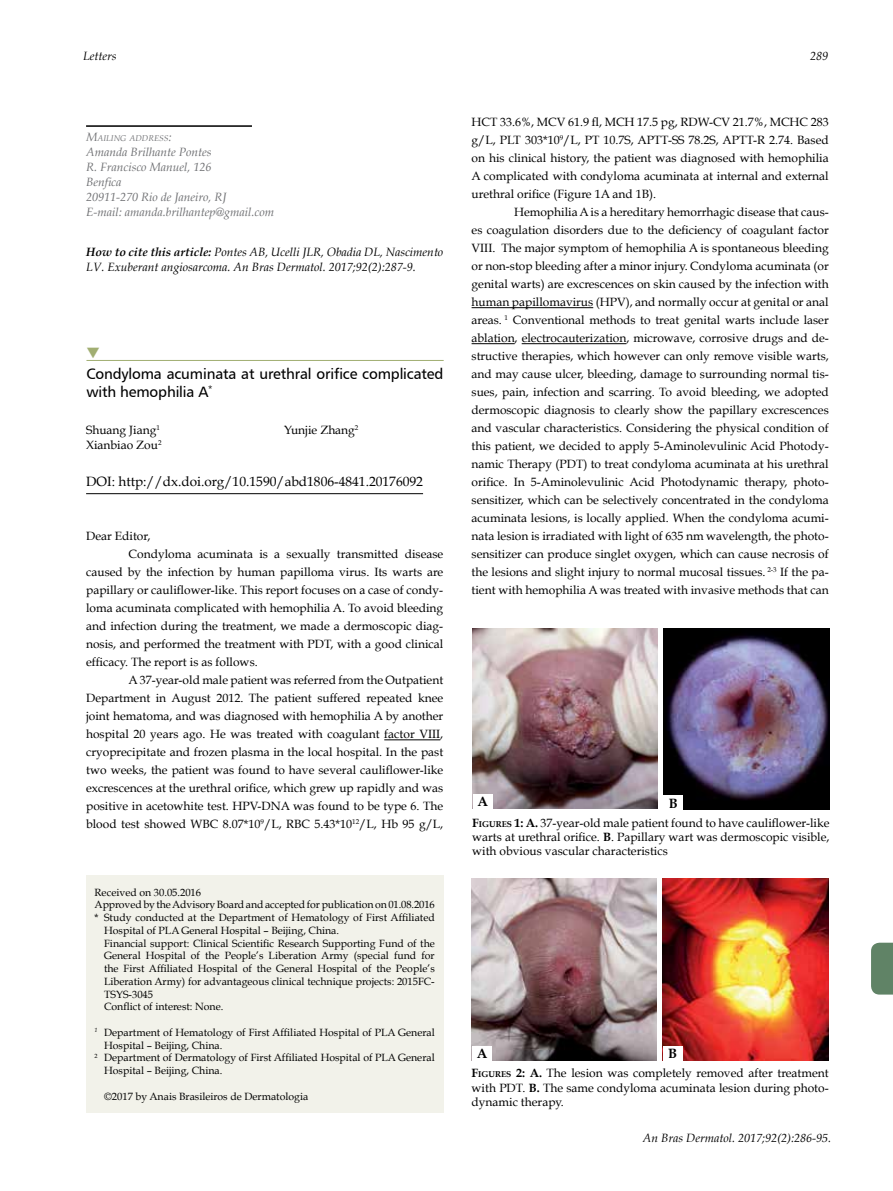
<style>
.page{position:relative;width:893px;height:1191px;background:#fff}
.page>*{position:absolute;margin:0;border:0;box-sizing:border-box;transform-origin:0 0}
.t1{font:15px/18px "Humanist 777 BT Roman B";letter-spacing:-.01em;color:#000}
.t2{font:13.5px "Book Antiqua";color:#000}
.t3{font:700 13.5px "Book Antiqua";color:#000}
.t4{font:12px/18px "Book Antiqua";color:#000;text-align:justify}
.t5{font:italic 12px/15px "Book Antiqua";color:#000}
.t6{font:italic 12px/15px "Book Antiqua";color:#6d6e71}
.t7{font:10.5px "Book Antiqua";color:#000}
.t8{font:italic 8.4px "Book Antiqua";color:#6d6e71}
.s1{font-size:12px}
.s2{font-weight:700}
.s3{font-weight:700;font-size:8.4px}
</style>
<div class="page">
<svg style="left:871px;top:942px;width:22px;height:52px"></svg>
<hr style="left:86px;top:126px;width:166px;height:1px;background:#000">
<hr style="left:86px;top:360px;width:358px;height:1px;background:#a1ae72">
<hr style="left:86px;top:493px;width:337px;height:1px;background:#000">
<div style="left:86px;top:875px;width:357px;height:237px;background:#f2f2ea"></div>
<hr style="left:384px;top:739px;width:56px;height:1px;background:#000">
<hr style="left:472px;top:307px;width:121px;height:1px;background:#000">
<hr style="left:472px;top:343px;width:43px;height:1px;background:#000">
<hr style="left:522px;top:343px;width:104px;height:1px;background:#000">
<img style="left:473px;top:629px;width:184px;height:179px">
<img style="left:663px;top:629px;width:166px;height:180px">
<div style="left:473px;top:794px;width:19px;height:14px;background:#fff"></div>
<div style="left:663px;top:795px;width:20px;height:15px;background:#fff"></div>
<img style="left:472px;top:879px;width:185px;height:181px">
<img style="left:663px;top:879px;width:166px;height:181px">
<div style="left:472px;top:1046px;width:20px;height:14px;background:#fff"></div>
<div style="left:663px;top:1046px;width:19px;height:14px;background:#fff"></div>
<p class="t5" style="left:83px;top:49px;width:35px">Letters</p>
<p class="t5" style="left:810px;top:49px;width:19px">289</p>
<p class="t8" style="left:86px;top:133px;width:87px"><span class="s1">M</span>AILING ADDRESS<span class="s1">:</span></p>
<p class="t6" style="left:86px;top:145px;width:190px">Amanda Brilhante Pontes<br>R. Francisco Manuel, 126<br>Benfica<br>20911-270 Rio de Janeiro, RJ<br>E-mail: amanda.brilhantep@gmail.com</p>
<p class="t5" style="left:86px;top:245px;width:359px"><span class="s2">How to cite this article:</span> Pontes AB, Ucelli JLR, Obadia DL, Nascimento<br>LV. Exuberant angiosarcoma. An Bras Dermatol. 2017;92(2):287-9.</p>
<p class="t1" style="left:86px;top:364px;width:358px">Condyloma acuminata at urethral orifice complicated with hemophilia A<sup>*</sup></p>
<p class="t4" style="left:86px;top:421px;width:75px">Shuang Jiang<sup>1</sup></p>
<p class="t4" style="left:284px;top:421px;width:76px">Yunjie Zhang<sup>2</sup></p>
<p class="t4" style="left:86px;top:436px;width:77px">Xianbiao Zou<sup>2</sup></p>
<p class="t2" style="left:86px;top:473px;width:338px">DOI: http://dx.doi.org/10.1590/abd1806-4841.20176092</p>
<p class="t4" style="left:86px;top:527px;width:66px">Dear Editor,</p>
<p class="t4" style="left:129px;top:545px;width:316px">Condyloma acuminata is a sexually transmitted disease</p>
<p class="t4" style="left:86px;top:563px;width:359px">caused by the infection by human papilloma virus. Its warts are</p>
<p class="t4" style="left:86px;top:581px;width:359px">papillary or cauliflower-like. This report focuses on a case of condy-</p>
<p class="t4" style="left:86px;top:599px;width:359px">loma acuminata complicated with hemophilia A. To avoid bleeding</p>
<p class="t4" style="left:86px;top:617px;width:359px">and infection during the treatment, we made a dermoscopic diag-</p>
<p class="t4" style="left:86px;top:635px;width:359px">nosis, and performed the treatment with PDT, with a good clinical</p>
<p class="t4" style="left:86px;top:653px;width:173px">efficacy. The report is as follows.</p>
<p class="t4" style="left:129px;top:671px;width:316px">A 37-year-old male patient was referred from the Outpatient</p>
<p class="t4" style="left:86px;top:689px;width:359px">Department in August 2012. The patient suffered repeated knee</p>
<p class="t4" style="left:86px;top:707px;width:359px">joint hematoma, and was diagnosed with hemophilia A by another</p>
<p class="t4" style="left:86px;top:725px;width:359px">hospital 20 years ago. He was treated with coagulant factor VIII,</p>
<p class="t4" style="left:86px;top:743px;width:359px">cryoprecipitate and frozen plasma in the local hospital. In the past</p>
<p class="t4" style="left:86px;top:761px;width:359px">two weeks, the patient was found to have several cauliflower-like</p>
<p class="t4" style="left:86px;top:779px;width:359px">excrescences at the urethral orifice, which grew up rapidly and was</p>
<p class="t4" style="left:86px;top:797px;width:359px">positive in acetowhite test. HPV-DNA was found to be type 6. The</p>
<p class="t4" style="left:86px;top:815px;width:359px">blood test showed WBC 8.07*10<sup>9</sup>/L, RBC 5.43*10<sup>12</sup>/L, Hb 95 g/L,</p>
<p class="t7" style="left:95px;top:885px;width:108px">Received on 30.05.2016</p>
<p class="t7" style="left:95px;top:898px;width:342px">Approved by the Advisory Board and accepted for publication on 01.08.2016</p>
<p class="t7" style="left:95px;top:911px;width:342px">* Study conducted at the Department of Hematology of First Affiliated</p>
<p class="t7" style="left:104px;top:923px;width:237px">Hospital of PLA General Hospital – Beijing, China.</p>
<p class="t7" style="left:104px;top:936px;width:332px">Financial support: Clinical Scientific Research Supporting Fund of the</p>
<p class="t7" style="left:104px;top:949px;width:332px">General Hospital of the People’s Liberation Army (special fund for</p>
<p class="t7" style="left:104px;top:962px;width:332px">the First Affiliated Hospital of the General Hospital of the People’s</p>
<p class="t7" style="left:104px;top:974px;width:332px">Liberation Army) for advantageous clinical technique projects: 2015FC-</p>
<p class="t7" style="left:104px;top:987px;width:50px">TSYS-3045</p>
<p class="t7" style="left:104px;top:1000px;width:121px">Conflict of interest: None.</p>
<p class="t7" style="left:95px;top:1025px;width:342px"><sup>1</sup> Department of Hematology of First Affiliated Hospital of PLA General</p>
<p class="t7" style="left:104px;top:1038px;width:120px">Hospital – Beijing, China.</p>
<p class="t7" style="left:95px;top:1051px;width:342px"><sup>2</sup> Department of Dermatology of First Affiliated Hospital of PLA General</p>
<p class="t7" style="left:104px;top:1064px;width:120px">Hospital – Beijing, China.</p>
<p class="t7" style="left:104px;top:1089px;width:206px">©2017 by Anais Brasileiros de Dermatologia</p>
<p class="t4" style="left:472px;top:113px;width:359px">HCT 33.6%, MCV 61.9 fl, MCH 17.5 pg, RDW-CV 21.7%, MCHC 283 g/L, PLT 303*10<sup>9</sup>/L, PT 10.7S, APTT-SS 78.2S, APTT-R 2.74. Based on his clinical history, the patient was diagnosed with hemophilia A complicated with condyloma acuminata at internal and external urethral orifice (Figure 1A and 1B).</p>
<p class="t4" style="left:472px;top:203px;width:359px;text-indent:43px">Hemophilia A is a hereditary hemorrhagic disease that caus&shy;es coagulation disorders due to the deficiency of coagulant factor VIII. The major symptom of hemophilia A is spontaneous bleeding or non-stop bleeding after a minor injury. Condyloma acuminata (or genital warts) are excrescences on skin caused by the infection with human papillomavirus (HPV), and normally occur at genital or anal areas. <sup>1</sup> Conventional methods to treat genital warts include laser ablation, electrocauterization, microwave, corrosive drugs and de&shy;structive therapies, which however can only remove visible warts, and may cause ulcer, bleeding, damage to surrounding normal tis&shy;sues, pain, infection and scarring. To avoid bleeding, we adopted dermoscopic diagnosis to clearly show the papillary excrescences and vascular characteristics. Considering the physical condition of this patient, we decided to apply 5-Aminolevulinic Acid Photody&shy;namic Therapy (PDT) to treat condyloma acuminata at his urethral orifice. In 5-Aminolevulinic Acid Photodynamic therapy, photo&shy;sensitizer, which can be selectively concentrated in the condyloma acuminata lesions, is locally applied. When the condyloma acumi&shy;nata lesion is irradiated with light of 635 nm wavelength, the photo&shy;sensitizer can produce singlet oxygen, which can cause necrosis of the lesions and slight injury to normal mucosal tissues. <sup>2-3</sup> If the pa&shy;tient with hemophilia A was treated with invasive methods that can</p>
<p class="t3" style="left:477px;top:793px;width:12px">A</p>
<p class="t3" style="left:669px;top:795px;width:11px">B</p>
<p class="t4" style="left:472px;top:815px;width:359px;line-height:14.2px"><span class="s2">F</span><span class="s3">IGURES</span> <span class="s2">1: A.</span> 37-year-old male patient found to have cauliflower-like warts at urethral orifice. <span class="s2">B</span>. Papillary wart was dermoscopic visible, with obvious vascular characteristics</p>
<p class="t3" style="left:477px;top:1045px;width:12px">A</p>
<p class="t3" style="left:668px;top:1045px;width:11px">B</p>
<p class="t4" style="left:472px;top:1066px;width:359px;line-height:14.2px"><span class="s2">F</span><span class="s3">IGURES</span> <span class="s2">2: A.</span> The lesion was completely removed after treatment with PDT. <span class="s2">B.</span> The same condyloma acuminata lesion during photo&shy;dynamic therapy.</p>
<p class="t5" style="left:643px;top:1131px;width:190px">An Bras Dermatol. 2017;92(2):286-95.</p>
</div>
